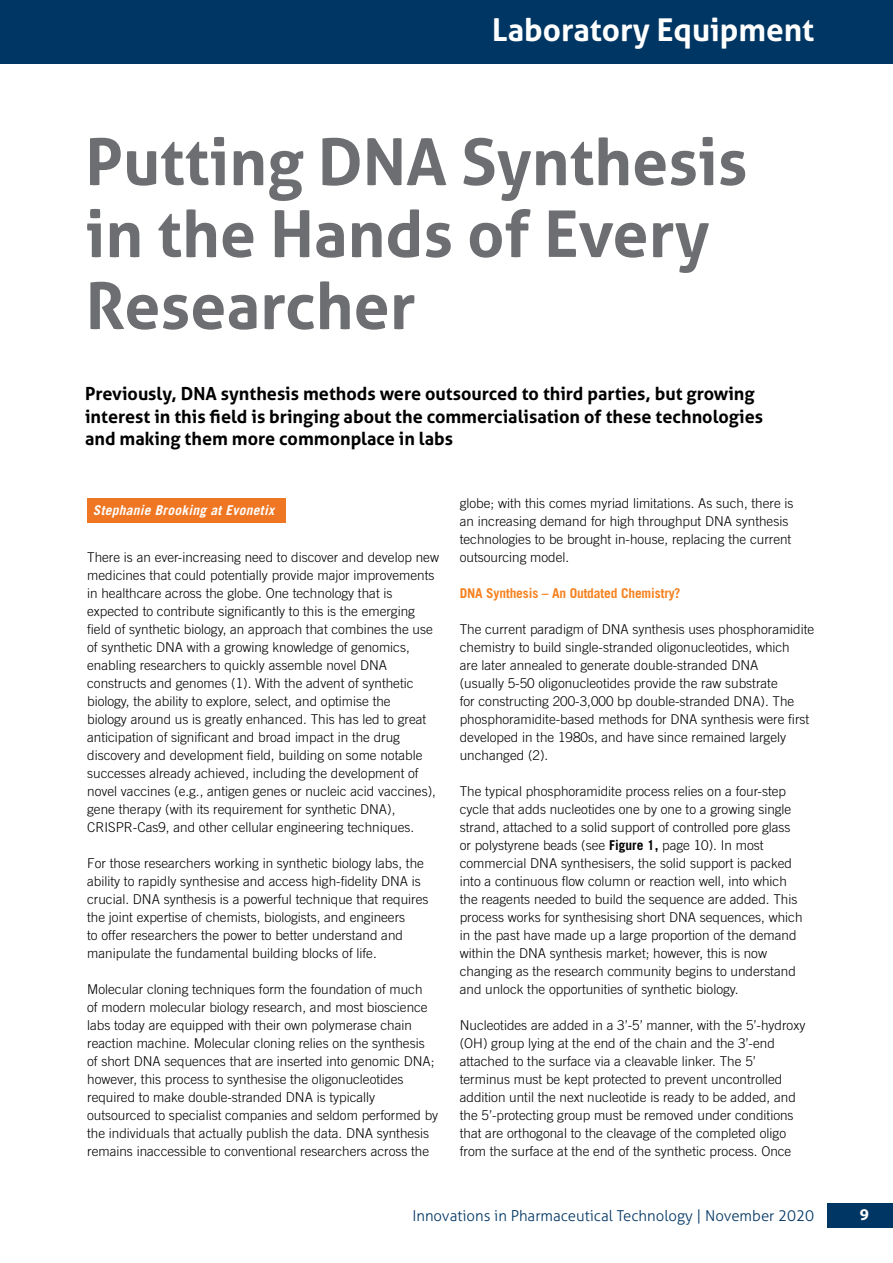
<style>
.page{position:relative;width:893px;height:1263px;background:#fff}
.page>*{position:absolute;margin:0;border:0;box-sizing:border-box;transform-origin:0 0}
.t1{font:700 64.5px/72px "Aller";color:#6d6e71}
.t2{font:700 31.5px "Aller";color:#fff}
.t3{font:700 18px/22.5px "Aller";color:#000}
.t4{font:700 16.5px "Myriad Pro";color:#fff}
.t5{font:300 15px "Aller";color:#003663}
.t6{font:300 13.5px/18px "Trade Gothic LT Std";color:#000}
.t7{font:700 13.5px "Trade Gothic LT Std";letter-spacing:-.01em;color:#f58220}
.t8{font:italic 700 13.5px "Trade Gothic LT Std";letter-spacing:.02em;color:#fff}
.s1{font-weight:700}
</style>
<div class="page">
<div style="left:87px;top:498px;width:198px;height:25px;background:#ef7622"></div>
<div style="left:828px;top:1203px;width:65px;height:25px;background:#003663"></div>
<div style="left:0;top:0;width:893px;height:64px;background:#003663"></div>
<h2 class="t2" style="left:492px;top:11px;width:324px">Laboratory Equipment</h2>
<h1 class="t1" style="left:85px;top:126px;width:663px">Putting DNA Synthesis in the Hands of Every<br>Researcher</h1>
<h3 class="t3" style="left:85px;top:382px;width:679px">Previously, DNA synthesis methods were outsourced to third parties, but growing interest in this field is bringing about the commercialisation of these technologies and making them more commonplace in labs</h3>
<p class="t8" style="left:93px;top:502px;width:183px">Stephanie Brooking at Evonetix</p>
<p class="t6" style="left:87px;top:548px;width:353px">There is an ever-increasing need to discover and develop new medicines that could potentially provide major improvements in healthcare across the globe. One technology that is expected to contribute significantly to this is the emerging field of synthetic biology, an approach that combines the use of synthetic DNA with a growing knowledge of genomics, enabling researchers to quickly assemble novel DNA constructs and genomes (1). With the advent of synthetic biology, the ability to explore, select, and optimise the<br>biology around us is greatly enhanced. This has led to great anticipation of significant and broad impact in the drug discovery and development field, building on some notable successes already achieved, including the development of novel vaccines (e.g., antigen genes or nucleic acid vaccines), gene therapy (with its requirement for synthetic DNA), CRISPR-Cas9, and other cellular engineering techniques.</p>
<p class="t6" style="left:87px;top:854px;width:343px">For those researchers working in synthetic biology labs, the ability to rapidly synthesise and access high-fidelity DNA is crucial. DNA synthesis is a powerful technique that requires the joint expertise of chemists, biologists, and engineers<br>to offer researchers the power to better understand and manipulate the fundamental building blocks of life.</p>
<p class="t6" style="left:87px;top:980px;width:353px">Molecular cloning techniques form the foundation of much<br>of modern molecular biology research, and most bioscience labs today are equipped with their own polymerase chain reaction machine. Molecular cloning relies on the synthesis of short DNA sequences that are inserted into genomic DNA; however, this process to synthesise the oligonucleotides required to make double-stranded DNA is typically outsourced to specialist companies and seldom performed by the individuals that actually publish the data. DNA synthesis remains inaccessible to conventional researchers across the</p>
<p class="t6" style="left:460px;top:494px;width:335px">globe; with this comes myriad limitations. As such, there is an increasing demand for high throughput DNA synthesis technologies to be brought in-house, replacing the current outsourcing model.</p>
<p class="t7" style="left:460px;top:585px;width:222px">DNA Synthesis – An Outdated Chemistry?</p>
<p class="t6" style="left:460px;top:620px;width:356px">The current paradigm of DNA synthesis uses phosphoramidite chemistry to build single-stranded oligonucleotides, which<br>are later annealed to generate double-stranded DNA<br>(usually 5-50 oligonucleotides provide the raw substrate<br>for constructing 200-3,000 bp double-stranded DNA). The phosphoramidite-based methods for DNA synthesis were first developed in the 1980s, and have since remained largely unchanged (2).</p>
<p class="t6" style="left:460px;top:782px;width:344px">The typical phosphoramidite process relies on a four-step cycle that adds nucleotides one by one to a growing single strand, attached to a solid support of controlled pore glass or polystyrene beads (see <span class="s1">Figure 1,</span> page 10). In most commercial DNA synthesisers, the solid support is packed into a continuous flow column or reaction well, into which the reagents needed to build the sequence are added. This process works for synthesising short DNA sequences, which in the past have made up a large proportion of the demand within the DNA synthesis market; however, this is now changing as the research community begins to understand and unlock the opportunities of synthetic biology.</p>
<p class="t6" style="left:460px;top:1016px;width:347px">Nucleotides are added in a 3’-5’ manner, with the 5’-hydroxy (OH) group lying at the end of the chain and the 3’-end attached to the surface via a cleavable linker. The 5’ terminus must be kept protected to prevent uncontrolled addition until the next nucleotide is ready to be added, and the 5’-protecting group must be removed under conditions that are orthogonal to the cleavage of the completed oligo from the surface at the end of the synthetic process. Once</p>
<p class="t5" style="left:412px;top:1207px;width:403px">Innovations in Pharmaceutical Technology | November 2020</p>
<p class="t4" style="left:860px;top:1205px;width:11px">9</p>
</div>
